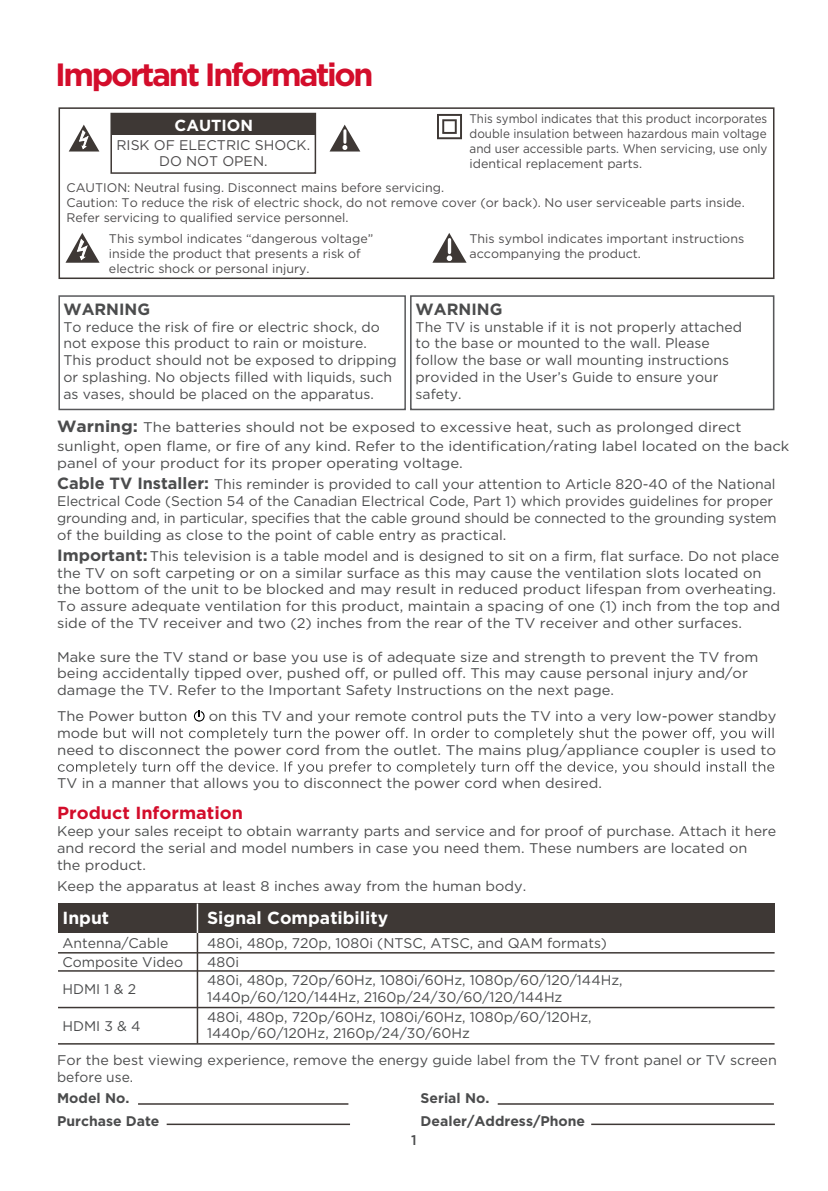
<style>
.page{position:relative;width:828px;height:1191px;background:#fff}
.page>*{position:absolute;margin:0;border:0;box-sizing:border-box;transform-origin:0 0}
.t1{font:700 32.2px "Gotham";letter-spacing:-.075em;color:#d30d2b}
.t2{font:700 17.4px "Gotham";color:#fff}
.t3{font:700 17.4px "Gotham";color:#d30d2b}
.t4{font:700 16.2px "Gotham";color:#4b4c4d}
.t5{font:700 16px "Gotham";color:#fff}
.t6{font:14px/16.8px "Gotham";color:#4b4c4d}
.t7{font:14px/18.6px "Gotham";color:#4b4c4d;scale:1.07 1}
.t8{font:14px/16.8px "Gotham";color:#4b4c4d;scale:1.05 1}
.t9{font:14px/16.8px "Gotham";color:#4b4c4d;scale:1.04 1}
.t10{font:700 14px/22.6px "Gotham";color:#4b4c4d}
.t11{font:14px/16.6px "Gotham";color:#4d4b4c;text-align:center}
.t12{font:500 14px "Gotham";color:#4b4c4d}
.t13{font:12.4px/15px "Gotham";color:#4d4b4c}
.t14{font:12.4px/15px "Gotham";color:#4d4b4c;text-align:justify;scale:.92 1}
.s1{font-weight:700;font-size:16.2px}
</style>
<div class="page">
<hr style="left:138px;top:1103px;width:210px;height:1px;background:#3e3835">
<hr style="left:498px;top:1103px;width:276px;height:1px;background:#3e3835">
<hr style="left:167px;top:1123px;width:183px;height:2px;background:#3e3835">
<hr style="left:591px;top:1123px;width:184px;height:2px;background:#3e3835">
<hr style="left:58px;top:952px;width:716px;height:1px;background:#3e3835">
<hr style="left:58px;top:970px;width:716px;height:1px;background:#3e3835">
<hr style="left:58px;top:1006px;width:716px;height:2px;background:#3e3835">
<hr style="left:58px;top:1043px;width:716px;height:1px;background:#3e3835">
<div style="left:58px;top:903px;width:716px;height:30px;background:#3e3835"></div>
<hr style="left:197px;top:922px;width:1px;height:121px;background:#3e3835">
<hr style="left:197px;top:903px;width:1px;height:30px;background:#fff">
<div style="left:58px;top:295px;width:348px;height:115px;border:2px solid #57585a"></div>
<div style="left:410px;top:295px;width:364px;height:115px;border:2px solid #57585a"></div>
<svg style="left:104px;top:727px;width:669px;height:13px"></svg>
<svg style="left:58px;top:761px;width:716px;height:13px"></svg>
<svg style="left:194px;top:710px;width:11px;height:11px"></svg>
<div style="left:58px;top:107px;width:716px;height:172px;border:2px solid #3e3835"></div>
<svg style="left:432px;top:233px;width:34px;height:30px"></svg>
<svg style="left:65px;top:233px;width:35px;height:30px"></svg>
<div style="left:110px;top:113px;width:206px;height:61px;border:2px solid #3e3835"></div>
<div style="left:111px;top:113px;width:204px;height:22px;background:#3e3835"></div>
<svg style="left:330px;top:125px;width:30px;height:26px"></svg>
<svg style="left:69px;top:125px;width:30px;height:26px"></svg>
<svg style="left:437px;top:114px;width:25px;height:25px"></svg>
<h1 class="t1" style="left:55px;top:56px;width:320px">Important Information</h1>
<p class="t14" style="left:469px;top:111px;width:325px">This symbol indicates that this product incorporates double insulation between hazardous main voltage and user accessible parts. When servicing, use only identical replacement parts.</p>
<p class="t13" style="left:67px;top:180px;width:679px">CAUTION: Neutral fusing. Disconnect mains before servicing.<br>Caution: To reduce the risk of electric shock, do not remove cover (or back). No user serviceable parts inside.<br>Refer servicing to qualified service personnel.</p>
<p class="t5" style="left:174px;top:116px;width:80px">CAUTION</p>
<p class="t11" style="left:116px;top:136px;width:195px">RISK OF ELECTRIC SHOCK.<br>DO NOT OPEN.</p>
<p class="t13" style="left:109px;top:230px;width:266px">This symbol indicates “dangerous voltage” inside the product that presents a risk of electric shock or personal injury.</p>
<p class="t13" style="left:469px;top:230px;width:276px">This symbol indicates important instructions accompanying the product.</p>
<p class="t4" style="left:416px;top:300px;width:88px">WARNING</p>
<p class="t6" style="left:416px;top:318px;width:328px">The TV is unstable if it is not properly attached to the base or mounted to the wall. Please follow the base or wall mounting instructions provided in the User’s Guide to ensure your safety.</p>
<p class="t7" style="left:57px;top:418px;width:686px"><span class="s1">Warning:</span> The batteries should not be exposed to excessive heat, such as prolonged direct sunlight, open flame, or fire of any kind. Refer to the identification/rating label located on the back</p>
<p class="t7" style="left:57px;top:451px;width:673px;line-height:21.6px">panel of your product for its proper operating voltage.<br><span class="s1">Cable TV Installer:</span> This reminder is provided to call your attention to Article 820-40 of the National</p>
<p class="t6" style="left:57px;top:492px;width:721px">Electrical Code (Section 54 of the Canadian Electrical Code, Part 1) which provides guidelines for proper grounding and, in particular, specifies that the cable ground should be connected to the grounding system of the building as close to the point of cable entry as practical.</p>
<p class="t4" style="left:57px;top:546px;width:92px">Important:</p>
<p class="t4" style="left:63px;top:300px;width:88px">WARNING</p>
<p class="t6" style="left:63px;top:318px;width:335px">To reduce the risk of fire or electric shock, do not expose this product to rain or moisture.<br>This product should not be exposed to dripping or splashing. No objects filled with liquids, such as vases, should be placed on the apparatus.</p>
<p class="t6" style="left:57px;top:547px;width:724px;text-indent:93px">This television is a table model and is designed to sit on a firm, flat surface. Do not place the TV on soft carpeting or on a similar surface as this may cause the ventilation slots located on the bottom of the unit to be blocked and may result in reduced product lifespan from overheating.<br>To assure adequate ventilation for this product, maintain a spacing of one (1) inch from the top and side of the TV receiver and two (2) inches from the rear of the TV receiver and other surfaces.</p>
<p class="t8" style="left:57px;top:648px;width:669px">Make sure the TV stand or base you use is of adequate size and strength to prevent the TV from being accidentally tipped over, pushed off, or pulled off. This may cause personal injury and/or damage the TV. Refer to the Important Safety Instructions on the next page.</p>
<p class="t9" style="left:57px;top:707px;width:127px">The Power button</p>
<p class="t9" style="left:209px;top:707px;width:547px">on this TV and your remote control puts the TV into a very low-power standby</p>
<p class="t9" style="left:57px;top:724px;width:693px">mode<br>need to disconnect the power cord from the outlet. The mains plug/appliance coupler is used to</p>
<p class="t6" style="left:57px;top:775px;width:546px">TV in a manner that allows you to disconnect the power cord when desired.</p>
<p class="t3" style="left:57px;top:803px;width:187px">Product Information</p>
<p class="t6" style="left:57px;top:822px;width:721px">Keep your sales receipt to obtain warranty parts and service and for proof of purchase. Attach it here and record the serial and model numbers in case you need them. These numbers are located on<br>the product.</p>
<p class="t9" style="left:57px;top:877px;width:452px">Keep the apparatus at least 8 inches away from the human body.</p>
<p class="t2" style="left:62px;top:908px;width:48px">Input</p>
<p class="t2" style="left:207px;top:908px;width:183px">Signal Compatibility</p>
<p class="t6" style="left:62px;top:934px;width:107px">Antenna/Cable</p>
<p class="t6" style="left:62px;top:953px;width:122px">Composite Video</p>
<p class="t6" style="left:62px;top:980px;width:75px">HDMI 1 &amp; 2</p>
<p class="t6" style="left:62px;top:1017px;width:80px">HDMI 3 &amp; 4</p>
<p class="t6" style="left:207px;top:934px;width:401px">480i, 480p, 720p, 1080i (NTSC, ATSC, and QAM formats)</p>
<p class="t6" style="left:207px;top:953px;width:33px">480i</p>
<p class="t6" style="left:207px;top:971px;width:417px">480i, 480p, 720p/60Hz, 1080i/60Hz, 1080p/60/120/144Hz,<br>1440p/60/120/144Hz, 2160p/24/30/60/120/144Hz</p>
<p class="t6" style="left:207px;top:1008px;width:386px">480i, 480p, 720p/60Hz, 1080i/60Hz, 1080p/60/120Hz,<br>1440p/60/120Hz, 2160p/24/30/60Hz</p>
<p class="t6" style="left:57px;top:1051px;width:721px">For the best viewing experience, remove the energy guide label from the TV front panel or TV screen before use.</p>
<p class="t10" style="left:57px;top:1086px;width:104px">Model No.<br>Purchase Date</p>
<p class="t10" style="left:421px;top:1086px;width:166px">Serial No.<br>Dealer/Address/Phone</p>
<p class="t12" style="left:411px;top:1132px;width:7px">1</p>
</div>
